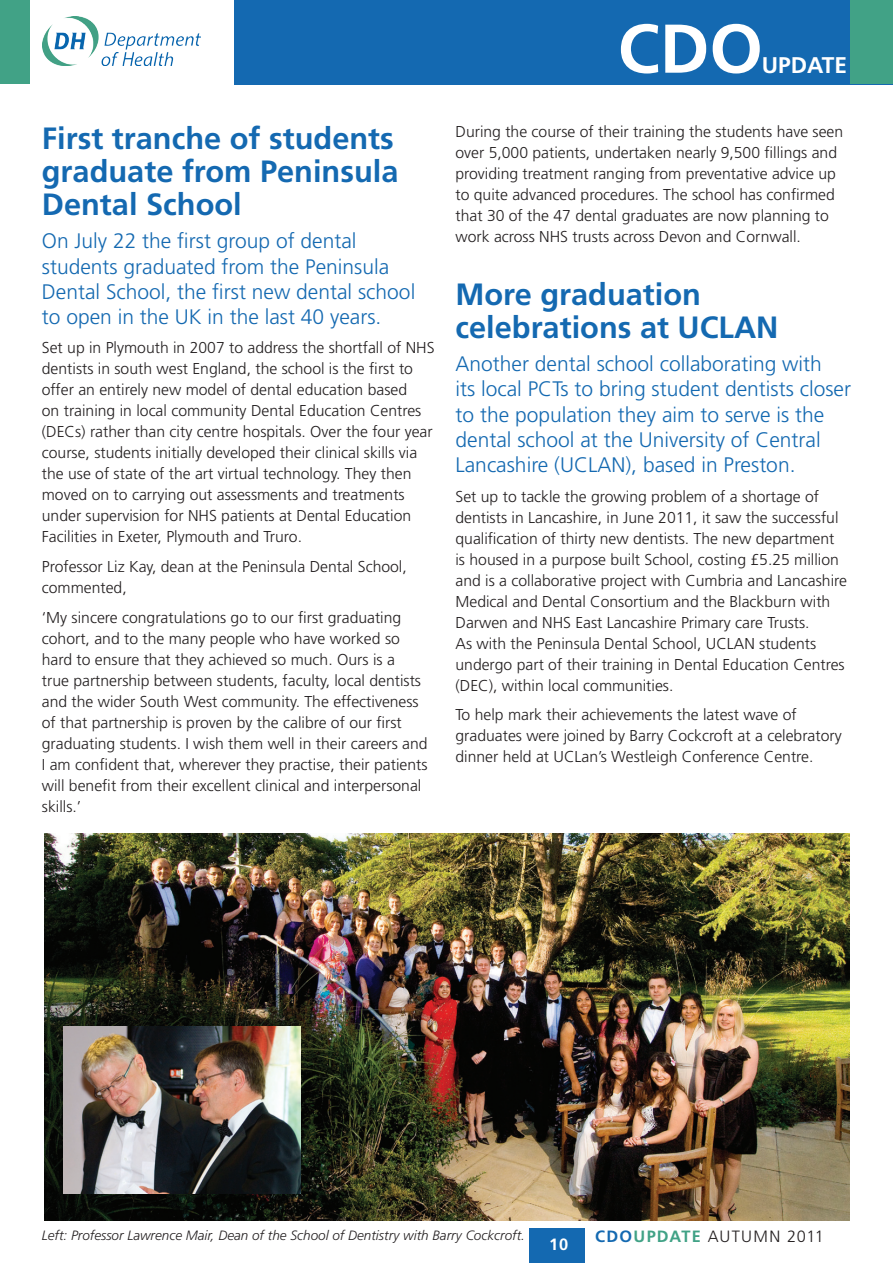
<style>
.page{position:relative;width:893px;height:1263px;background:#fff}
.page>*{position:absolute;margin:0;border:0;box-sizing:border-box;transform-origin:0 0}
.t1{font:700 68.85px "Frutiger";color:#fff}
.t2{font:700 30.75px/33px "Frutiger";color:#1469b1}
.t3{font:700 22.65px "Frutiger";color:#fff}
.t4{font:300 21px/25.2px "Frutiger";color:#1469b1}
.t5{font:300 16.35px "Frutiger";letter-spacing:.065em;color:#231f20}
.t6{font:700 16.35px "Frutiger";color:#fff}
.t7{font:300 15.75px/21px "Frutiger";color:#231f20}
.t8{font:italic 300 13.5px "Frutiger";color:#231f20}
.s1{font-weight:700;color:#1469b1}
.s2{font-weight:700;color:#41a286}
</style>
<div class="page">
<div style="left:235px;top:0;width:658px;height:84px;background:#1469b1"></div>
<div style="left:850px;top:0;width:43px;height:84px;background:#41a286"></div>
<div style="left:0;top:0;width:30px;height:84px;background:#41a286"></div>
<img style="left:43px;top:16px;width:157px;height:50px">
<div style="left:529px;top:1229px;width:56px;height:34px;background:#1469b1"></div>
<img style="left:44px;top:833px;width:806px;height:387px">
<img style="left:64px;top:1027px;width:236px;height:166px">
<p class="t2" style="left:42px;top:121px;width:358px">First tranche of students graduate from Peninsula<br>Dental School</p>
<p class="t4" style="left:42px;top:228px;width:375px">On July 22 the first group of dental students graduated from the Peninsula Dental School, the first new dental school to open in the UK in the last 40 years.</p>
<p class="t7" style="left:42px;top:337px;width:394px">Set up in Plymouth in 2007 to address the shortfall of NHS dentists in south west England, the school is the first to offer an entirely new model of dental education based<br>on training in local community Dental Education Centres (DECs) rather than city centre hospitals. Over the four year course, students initially developed their clinical skills via the use of state of the art virtual technology. They then moved on to carrying out assessments and treatments under supervision for NHS patients at Dental Education Facilities in Exeter, Plymouth and Truro.</p>
<p class="t7" style="left:42px;top:556px;width:366px">Professor Liz Kay, dean at the Peninsula Dental School, commented,</p>
<p class="t7" style="left:42px;top:606px;width:387px">‘My sincere congratulations go to our first graduating cohort, and to the many people who have worked so hard to ensure that they achieved so much. Ours is a<br>true partnership between students, faculty, local dentists and the wider South West community. The effectiveness of that partnership is proven by the calibre of our first graduating students. I wish them well in their careers and I am confident that, wherever they practise, their patients will benefit from their excellent clinical and interpersonal skills.’</p>
<p class="t1" style="left:618px;top:8px;width:147px">CDO</p>
<p class="t3" style="left:762px;top:52px;width:87px">UPDATE</p>
<p class="t7" style="left:455px;top:121px;width:389px">During the course of their training the students have seen over 5,000 patients, undertaken nearly 9,500 fillings and providing treatment ranging from preventative advice up to quite advanced procedures. The school has confirmed that 30 of the 47 dental graduates are now planning to work across NHS trusts across Devon and Cornwall.</p>
<p class="t2" style="left:455px;top:277px;width:324px">More graduation celebrations at UCLAN</p>
<p class="t4" style="left:455px;top:351px;width:397px">Another dental school collaborating with<br>its local PCTs to bring student dentists closer to the population they aim to serve is the dental school at the University of Central Lancashire (UCLAN), based in Preston.</p>
<p class="t7" style="left:455px;top:486px;width:393px">Set up to tackle the growing problem of a shortage of dentists in Lancashire, in June 2011, it saw the successful qualification of thirty new dentists. The new department is housed in a purpose built School, costing £5.25 million and is a collaborative project with Cumbria and Lancashire Medical and Dental Consortium and the Blackburn with Darwen and NHS East Lancashire Primary care Trusts.<br>As with the Peninsula Dental School, UCLAN students undergo part of their training in Dental Education Centres (DEC), within local communities.</p>
<p class="t7" style="left:455px;top:704px;width:388px">To help mark their achievements the latest wave of graduates were joined by Barry Cockcroft at a celebratory dinner held at UCLan’s Westleigh Conference Centre.</p>
<p class="t8" style="left:42px;top:1227px;width:485px">Left: Professor Lawrence Mair, Dean of the School of Dentistry with Barry Cockcroft.</p>
<p class="t6" style="left:549px;top:1235px;width:21px">10</p>
<p class="t5" style="left:595px;top:1227px;width:230px"><span class="s1">CDO</span><span class="s2">UPDATE</span> AUTUMN 2011</p>
</div>
